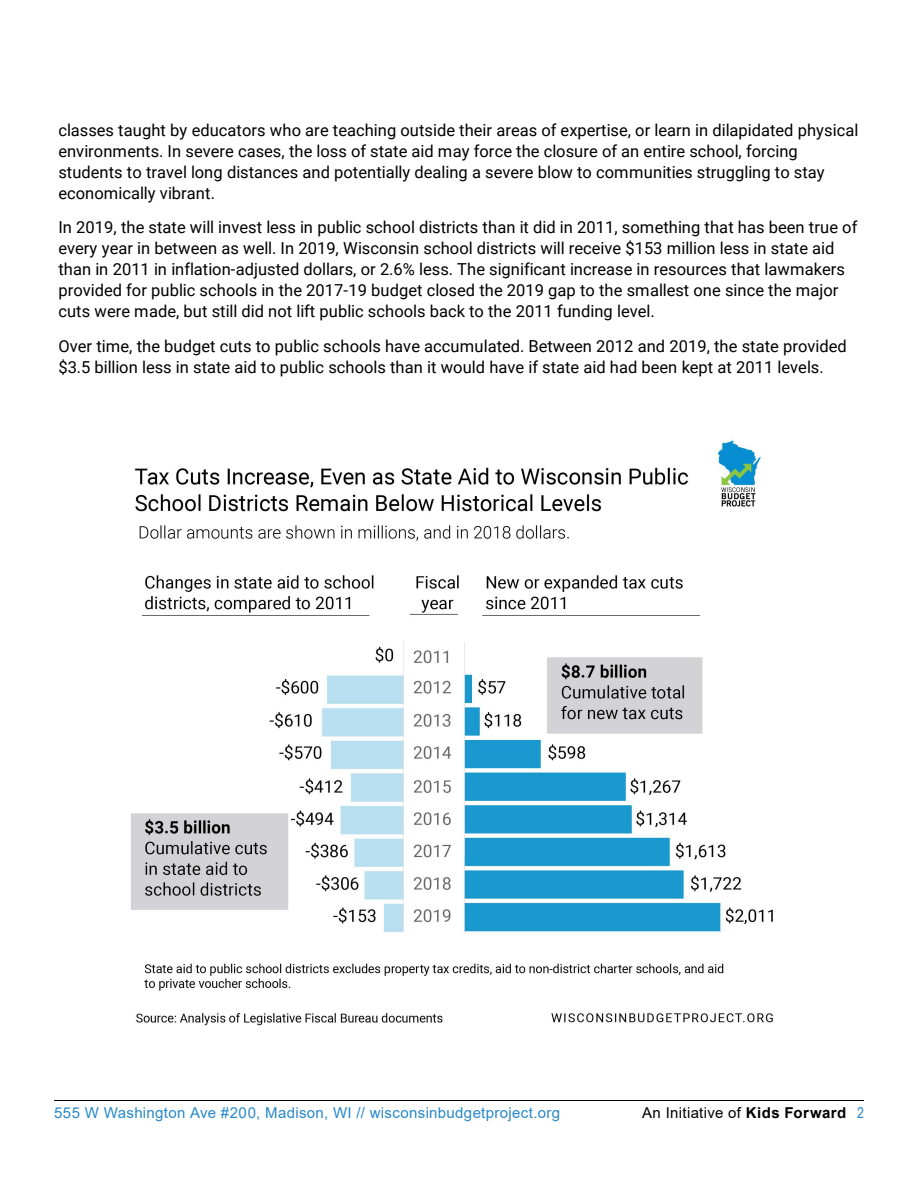
<style>
.page{position:relative;width:918px;height:1188px;background:#fff}
.page>*{position:absolute;margin:0;border:0;box-sizing:border-box;transform-origin:0 0}
.t1{font:16.5px/21px "Roboto";color:#000}
.t2{font:15px "Arial";letter-spacing:.025em;color:#2688c9}
.t3{font:15px "Arial";letter-spacing:.02em;color:#000}
.s1{font-weight:700}
.s2{font-family:"Arial Narrow";color:#2688c9}
</style>
<div class="page">
<hr style="left:54px;top:1100px;width:810px;height:1px;background:#000">
<img style="left:131px;top:439px;width:642px;height:587px">
<p class="t1" style="left:58px;top:119px;width:801px">classes taught by educators who are teaching outside their areas of expertise, or learn in dilapidated physical environments. In severe cases, the loss of state aid may force the closure of an entire school, forcing students to travel long distances and potentially dealing a severe blow to communities struggling to stay economically vibrant.</p>
<p class="t1" style="left:58px;top:216px;width:801px">In 2019, the state will invest less in public school districts than it did in 2011, something that has been true of every year in between as well. In 2019, Wisconsin school districts will receive $153 million less in state aid than in 2011 in inflation-adjusted dollars, or 2.6% less. The significant increase in resources that lawmakers provided for public schools in the 2017-19 budget closed the 2019 gap to the smallest one since the major cuts were made, but still did not lift public schools back to the 2011 funding level.</p>
<p class="t1" style="left:58px;top:335px;width:790px">Over time, the budget cuts to public schools have accumulated. Between 2012 and 2019, the state provided $3.5 billion less in state aid to public schools than it would have if state aid had been kept at 2011 levels.</p>
<p class="t2" style="left:54px;top:1103px;width:508px">555 W Washington Ave #200, Madison, WI // wisconsinbudgetproject.org</p>
<p class="t3" style="left:642px;top:1102px;width:223px">An Initiative of <span class="s1">Kids Forward</span> <span class="s2">2</span></p>
</div>
